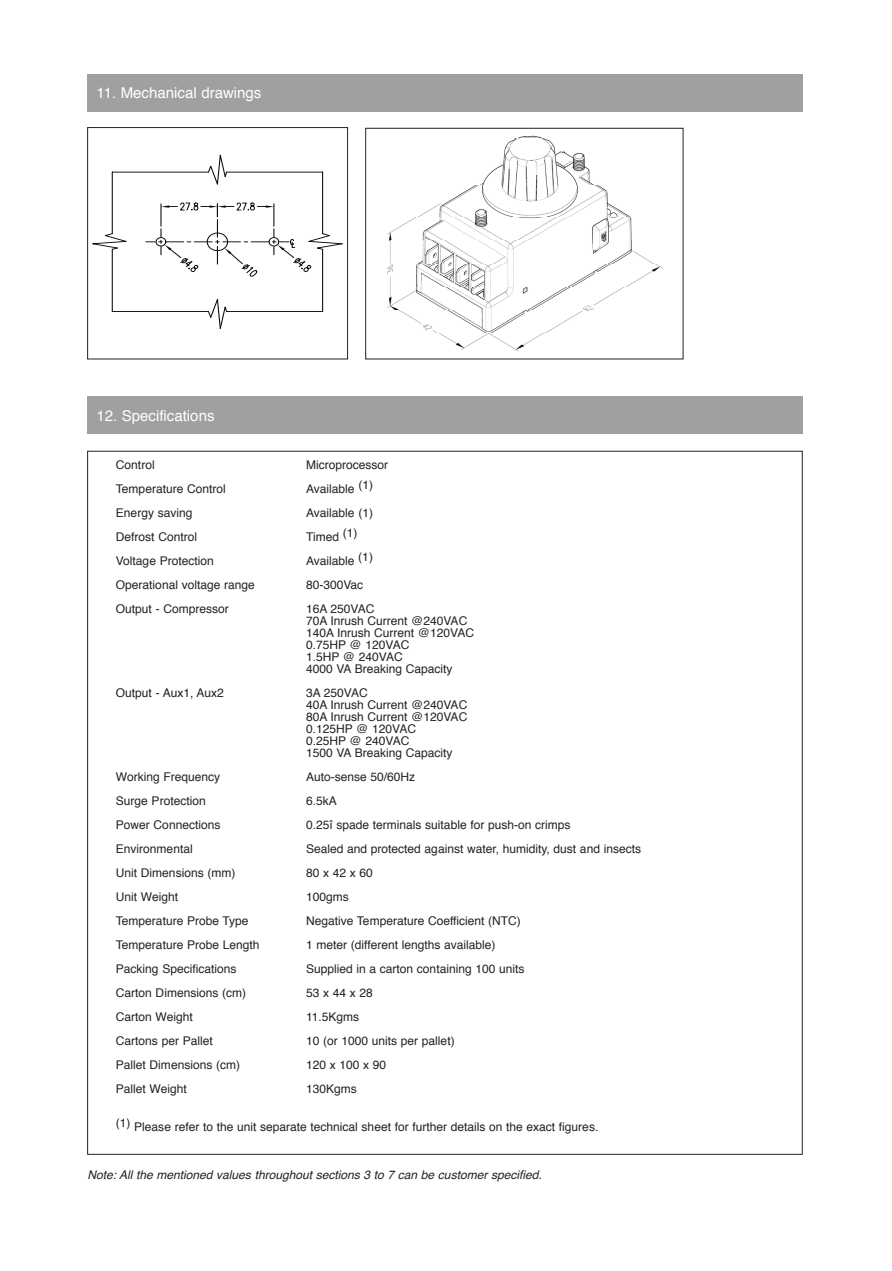
<style>
.page{position:relative;width:892px;height:1271px;background:#fff}
.page>*{position:absolute;margin:0;border:0;box-sizing:border-box;transform-origin:0 0}
.t1{font:15px "Helvetica";color:#fff}
.t2{font:12px/12px "Helvetica";color:#222}
.t3{font:italic 12px "Helvetica";color:#222}
</style>
<div class="page">
<div style="left:87px;top:74px;width:715px;height:37px;background:#a0a0a0"></div>
<svg style="left:92px;top:154px;width:251px;height:175px"></svg>
<div style="left:87px;top:127px;width:260px;height:232px;border:1px solid #222"></div>
<img style="left:387px;top:135px;width:276px;height:217px">
<div style="left:365px;top:128px;width:318px;height:231px;border:1px solid #222"></div>
<div style="left:87px;top:396px;width:715px;height:38px;background:#a0a0a0"></div>
<p class="t1" style="left:96px;top:81px;width:166px">11. Mechanical drawings</p>
<p class="t1" style="left:96px;top:404px;width:119px">12. Specifications</p>
<p class="t2" style="left:116px;top:459px;width:40px">Control</p>
<p class="t2" style="left:306px;top:459px;width:84px">Microprocessor</p>
<p class="t2" style="left:116px;top:483px;width:111px">Temperature Control</p>
<p class="t2" style="left:306px;top:483px;width:68px">Available (1)</p>
<p class="t2" style="left:116px;top:507px;width:78px">Energy saving</p>
<p class="t2" style="left:306px;top:507px;width:68px">Available (1)</p>
<p class="t2" style="left:116px;top:531px;width:83px">Defrost Control</p>
<p class="t2" style="left:306px;top:531px;width:53px">Timed (1)</p>
<p class="t2" style="left:116px;top:555px;width:99px">Voltage Protection</p>
<p class="t2" style="left:306px;top:555px;width:68px">Available (1)</p>
<p class="t2" style="left:116px;top:579px;width:140px">Operational voltage range</p>
<p class="t2" style="left:306px;top:579px;width:59px">80-300Vac</p>
<p class="t2" style="left:116px;top:603px;width:114px">Output - Compressor</p>
<p class="t2" style="left:306px;top:603px;width:169px">16A 250VAC<br>70A I nrush Current @240VAC<br>140A I nrush Current @120VAC<br>0.75HP @ 120VAC<br>1.5HP @ 240VAC<br>4000 VA Breaking Capacity</p>
<p class="t2" style="left:116px;top:687px;width:109px">Output - Aux1, Aux2</p>
<p class="t2" style="left:306px;top:687px;width:163px">3A 250VAC<br>40A I nrush Current @240VAC<br>80A I nrush Current @120VAC<br>0.125HP @ 120VAC<br>0.25HP @ 240VAC<br>1500 VA Breaking Capacity</p>
<p class="t2" style="left:116px;top:771px;width:106px">Working Frequency</p>
<p class="t2" style="left:306px;top:771px;width:111px">Auto-sense 50/60Hz</p>
<p class="t2" style="left:116px;top:795px;width:91px">Surge Protection</p>
<p class="t2" style="left:306px;top:795px;width:32px">6.5kA</p>
<p class="t2" style="left:116px;top:819px;width:106px">Power Connections</p>
<p class="t2" style="left:306px;top:819px;width:266px">0.25î spade terminals suitable for push-on crimps</p>
<p class="t2" style="left:116px;top:843px;width:78px">Environmental</p>
<p class="t2" style="left:306px;top:843px;width:336px">Sealed and protected against water, humidity, dust and insects</p>
<p class="t2" style="left:116px;top:867px;width:121px">Unit Dimensions (mm)</p>
<p class="t2" style="left:306px;top:867px;width:68px">80 x 42 x 60</p>
<p class="t2" style="left:116px;top:891px;width:64px">Unit Weight</p>
<p class="t2" style="left:306px;top:891px;width:44px">100gms</p>
<p class="t2" style="left:116px;top:915px;width:167px">Temperature Probe Type N</p>
<p class="t2" style="left:314px;top:915px;width:207px">egative Temperature Coefficient (NTC)</p>
<p class="t2" style="left:116px;top:939px;width:145px">Temperature Probe Length</p>
<p class="t2" style="left:306px;top:939px;width:191px">1 meter (different lengths available)</p>
<p class="t2" style="left:116px;top:963px;width:122px">Packing Specifications</p>
<p class="t2" style="left:306px;top:963px;width:220px">Supplied in a carton containing 100 units</p>
<p class="t2" style="left:116px;top:987px;width:132px">Carton Dimensions (cm)</p>
<p class="t2" style="left:306px;top:987px;width:68px">53 x 44 x 28</p>
<p class="t2" style="left:116px;top:1011px;width:78px">Carton Weight</p>
<p class="t2" style="left:306px;top:1011px;width:55px">11.5Kgms</p>
<p class="t2" style="left:116px;top:1035px;width:98px">Cartons per Pallet</p>
<p class="t2" style="left:306px;top:1035px;width:150px">10 (or 1000 units per pallet)</p>
<p class="t2" style="left:116px;top:1059px;width:126px">Pallet Dimensions (cm)</p>
<p class="t2" style="left:306px;top:1059px;width:82px">120 x 100 x 90</p>
<p class="t2" style="left:116px;top:1083px;width:72px">Pallet Weight</p>
<p class="t2" style="left:306px;top:1083px;width:52px">130Kgms</p>
<p class="t2" style="left:116px;top:1121px;width:483px">(1) Please refer to the unit separate technical sheet for further details on the exact figures.</p>
<p class="t3" style="left:87px;top:1165px;width:455px">Note: All the mentioned values throughout sections 3 to 7 can be customer specified.</p>
</div>
